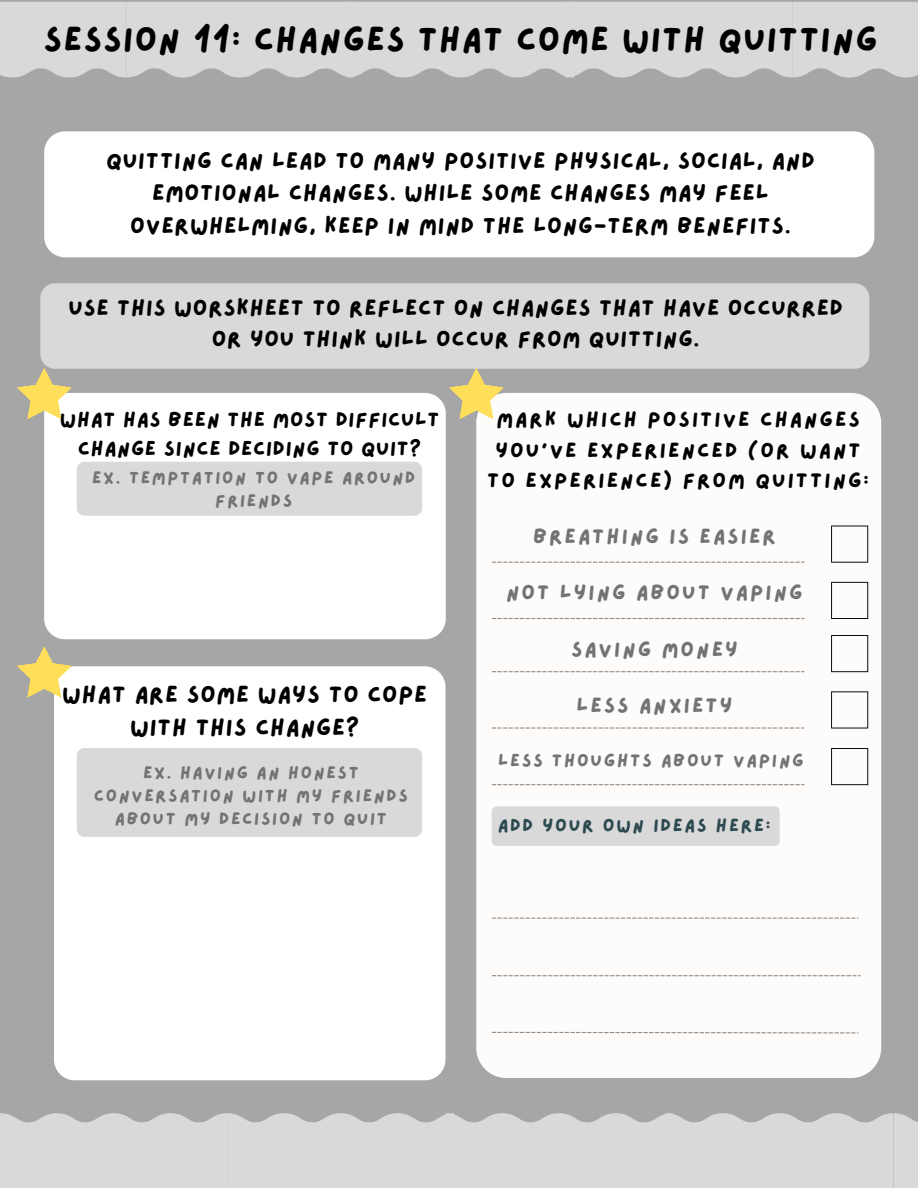
<style>
.page{position:relative;width:918px;height:1188px;background:#a6a6a6}
.page>*{position:absolute;margin:0;border:0;box-sizing:border-box;transform-origin:0 0}
.t1{font:34.5px "Lazydog";letter-spacing:.04em;color:#000}
.t2{font:23.55px/33.6px "Lazydog";letter-spacing:.04em;color:#000;text-align:center}
.t3{font:22.95px/32.7px "Lazydog";letter-spacing:.04em;color:#000;text-align:center}
.t4{font:22.5px/31.5px "Lazydog";letter-spacing:.04em;color:#000;text-align:center}
.t5{font:21px/30.3px "Lazydog";letter-spacing:.1em;color:#000;text-align:center}
.t6{font:21px "Lazydog";letter-spacing:.1em;color:#737373}
.t7{font:20.55px/29.2px "Lazydog";letter-spacing:.04em;color:#000;text-align:center}
.t8{font:18.15px "Lazydog";letter-spacing:.1em;color:#2d4a50}
.t9{font:18px "Lazydog";letter-spacing:.1em;color:#737373}
.t10{font:17.4px/23.1px "Lazydog";letter-spacing:.1em;color:#737373;text-align:center}
</style>
<div class="page">
<div style="left:0;top:2px;width:918px;height:76px;background:#d9d9d9"></div>
<div style="left:0;top:1113px;width:918px;height:75px;background:#d9d9d9"></div>
<div style="left:44px;top:131px;width:830px;height:126px;background:#fff;border-radius:21px"></div>
<div style="left:40px;top:283px;width:829px;height:86px;background:#d9d9d9;border-radius:15px"></div>
<div style="left:44px;top:393px;width:402px;height:246px;background:#fff;border-radius:21px"></div>
<div style="left:54px;top:666px;width:392px;height:414px;background:#fff;border-radius:21px"></div>
<div style="left:476px;top:393px;width:405px;height:685px;background:#fdfcfb;border-radius:30px"></div>
<svg style="left:492px;top:562px;width:312px;height:1px"></svg>
<svg style="left:831px;top:526px;width:37px;height:37px"></svg>
<svg style="left:492px;top:618px;width:312px;height:1px"></svg>
<svg style="left:831px;top:582px;width:37px;height:37px"></svg>
<svg style="left:492px;top:671px;width:312px;height:1px"></svg>
<svg style="left:831px;top:635px;width:37px;height:37px"></svg>
<svg style="left:492px;top:727px;width:312px;height:2px"></svg>
<svg style="left:831px;top:691px;width:37px;height:38px"></svg>
<svg style="left:492px;top:784px;width:312px;height:1px"></svg>
<svg style="left:831px;top:748px;width:37px;height:37px"></svg>
<svg style="left:492px;top:918px;width:366px;height:1px"></svg>
<svg style="left:492px;top:1032px;width:366px;height:1px"></svg>
<svg style="left:492px;top:975px;width:369px;height:1px"></svg>
<div style="left:492px;top:806px;width:288px;height:40px;background:#d9d9d9;border-radius:5px"></div>
<svg style="left:449px;top:368px;width:54px;height:51px"></svg>
<div style="left:77px;top:462px;width:345px;height:54px;background:#d9d9d9;border-radius:8px"></div>
<svg style="left:17px;top:368px;width:54px;height:51px"></svg>
<svg style="left:17px;top:647px;width:54px;height:50px"></svg>
<div style="left:77px;top:748px;width:345px;height:89px;background:#d9d9d9;border-radius:8px"></div>
<p class="t1" style="left:44px;top:23px;width:835px">SESSION 11: CHANGES THAT COME WITH QUITTING</p>
<p class="t3" style="left:106px;top:145px;width:710px">QUITTING CAN LEAD TO MANY POSITIVE PHYSICAL, SOCIAL, AND<br>EMOTIONAL CHANGES. WHILE SOME CHANGES MAY FEEL<br>OVERWHELMING, KEEP IN MIND THE LONG-TERM BENEFITS.</p>
<p class="t4" style="left:68px;top:293px;width:776px">USE THIS WORSKHEET TO REFLECT ON CHANGES THAT HAVE OCCURRED<br>OR YOU THINK WILL OCCUR FROM QUITTING.</p>
<p class="t7" style="left:60px;top:406px;width:381px">WHAT HAS BEEN THE MOST DIFFICULT<br>CHANGE SINCE DECIDING TO QUIT?</p>
<p class="t10" style="left:92px;top:467px;width:325px">EX. TEMPTATION TO VAPE AROUND<br>FRIENDS</p>
<p class="t2" style="left:62px;top:678px;width:366px">WHAT ARE SOME WAYS TO COPE<br>WITH THIS CHANGE?</p>
<p class="t10" style="left:94px;top:762px;width:315px">EX. HAVING AN HONEST<br>CONVERSATION WITH MY FRIENDS<br>ABOUT MY DECISION TO QUIT</p>
<p class="t5" style="left:487px;top:405px;width:383px">MARK WHICH POSITIVE CHANGES<br>YOU'VE EXPERIENCED (OR WANT<br>TO EXPERIENCE) FROM QUITTING:</p>
<p class="t6" style="left:533px;top:526px;width:244px">BREATHING IS EASIER</p>
<p class="t6" style="left:506px;top:582px;width:298px">NOT LYING ABOUT VAPING</p>
<p class="t6" style="left:571px;top:639px;width:168px">SAVING MONEY</p>
<p class="t6" style="left:576px;top:695px;width:157px">LESS ANXIETY</p>
<p class="t9" style="left:498px;top:752px;width:307px">LESS THOUGHTS ABOUT VAPING</p>
<p class="t8" style="left:498px;top:816px;width:274px">ADD YOUR OWN IDEAS HERE:</p>
</div>
